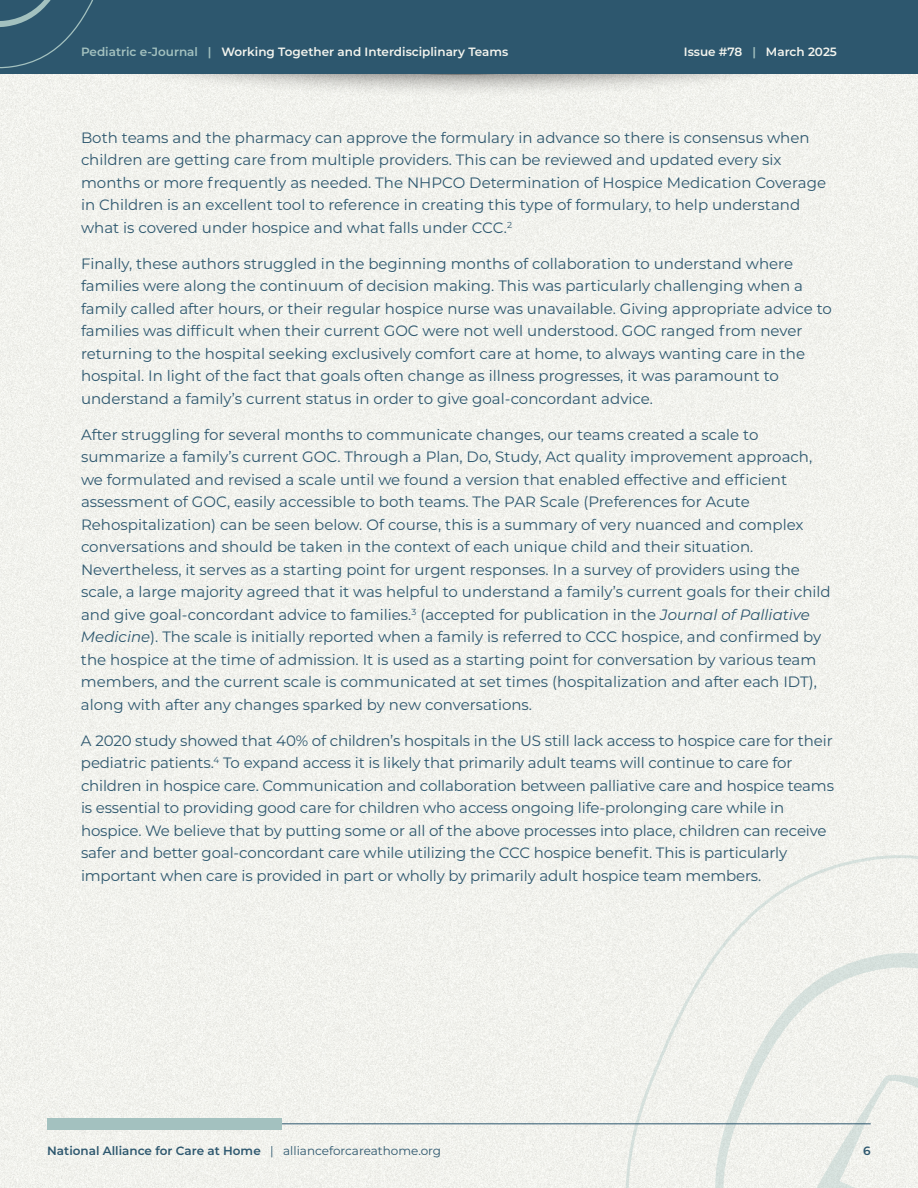
<style>
.page{position:relative;width:918px;height:1188px;background:#fff}
.page>*{position:absolute;margin:0;border:0;box-sizing:border-box;transform-origin:0 0}
.t1{font:15px/22.5px "Montserrat";color:#2d576e}
.t2{font:600 12px "Montserrat";color:#f3f4ee}
.t3{font:600 12px "Montserrat";color:#2d576e}
.s1{color:#a3c1bf}
.s2{font-style:italic}
.s3{font-weight:400}
</style>
<div class="page">
<img style="left:0;top:74px;width:918px;height:1114px">
<svg style="left:616px;top:845px;width:302px;height:343px;fill:#f1f2ed"></svg>
<div style="left:60px;top:0;width:798px;height:97px;background:#221f1f;opacity:.75"></div>
<div style="left:0;top:0;width:918px;height:74px;background:#2d576e"></div>
<hr style="left:47px;top:1123px;width:824px;height:1px;background:#2d576e">
<div style="left:47px;top:1118px;width:234px;height:11px;background:#a3c1bf"></div>
<svg style="left:0;top:0;width:93px;height:69px"></svg>
<p class="t2" style="left:81px;top:46px;width:429px"><span class="s1">Pediatric e-Journal |</span> Working Together and Interdisciplinary Teams</p>
<p class="t2" style="left:684px;top:46px;width:155px">Issue #78 <span class="s1">|</span> March 2025</p>
<p class="t1" style="left:81px;top:127px;width:747px">Both teams and the pharmacy can approve the formulary in advance so there is consensus when children are getting care from multiple providers. This can be reviewed and updated every six months or more frequently as needed. The NHPCO Determination of Hospice Medication Coverage in Children is an excellent tool to reference in creating this type of formulary, to help understand what is covered under hospice and what falls under CCC.<sup>2</sup></p>
<p class="t1" style="left:81px;top:253px;width:753px">Finally, these authors struggled in the beginning months of collaboration to understand where families were along the continuum of decision making. This was particularly challenging when a family called after hours, or their regular hospice nurse was unavailable. Giving appropriate advice to families was difficult when their current GOC were not well understood. GOC ranged from never returning to the hospital seeking exclusively comfort care at home, to always wanting care in the hospital. In light of the fact that goals often change as illness progresses, it was paramount to understand a family’s current status in order to give goal-concordant advice.</p>
<p class="t1" style="left:81px;top:424px;width:751px">After struggling for several months to communicate changes, our teams created a scale to summarize a family’s current GOC. Through a Plan, Do, Study, Act quality improvement approach, we formulated and revised a scale until we found a version that enabled effective and efficient assessment of GOC, easily accessible to both teams. The PAR Scale (Preferences for Acute Rehospitalization) can be seen below. Of course, this is a summary of very nuanced and complex conversations and should be taken in the context of each unique child and their situation.<br>Nevertheless, it serves as a starting point for urgent responses. In a survey of providers using the scale, a large majority agreed that it was helpful to understand a family’s current goals for their child and give goal-concordant advice to families.<sup>3</sup> (accepted for publication in the <span class="s2">Journal of Palliative Medicine</span>). The scale is initially reported when a family is referred to CCC hospice, and confirmed by the hospice at the time of admission. It is used as a starting point for conversation by various team members, and the current scale is communicated at set times (hospitalization and after each IDT), along with after any changes sparked by new conversations.</p>
<p class="t1" style="left:81px;top:730px;width:755px">A 2020 study showed that 40% of children’s hospitals in the US still lack access to hospice care for their pediatric patients.<sup>4</sup> To expand access it is likely that primarily adult teams will continue to care for children in hospice care. Communication and collaboration between palliative care and hospice teams is essential to providing good care for children who access ongoing life-prolonging care while in hospice. We believe that by putting some or all of the above processes into place, children can receive safer and better goal-concordant care while utilizing the CCC hospice benefit. This is particularly important when care is provided in part or wholly by primarily adult hospice team members.</p>
<p class="t3" style="left:47px;top:1145px;width:395px">National Alliance for Care at Home <span class="s3">| allianceforcareathome.org</span></p>
<p class="t3" style="left:863px;top:1145px;width:9px">6</p>
</div>
